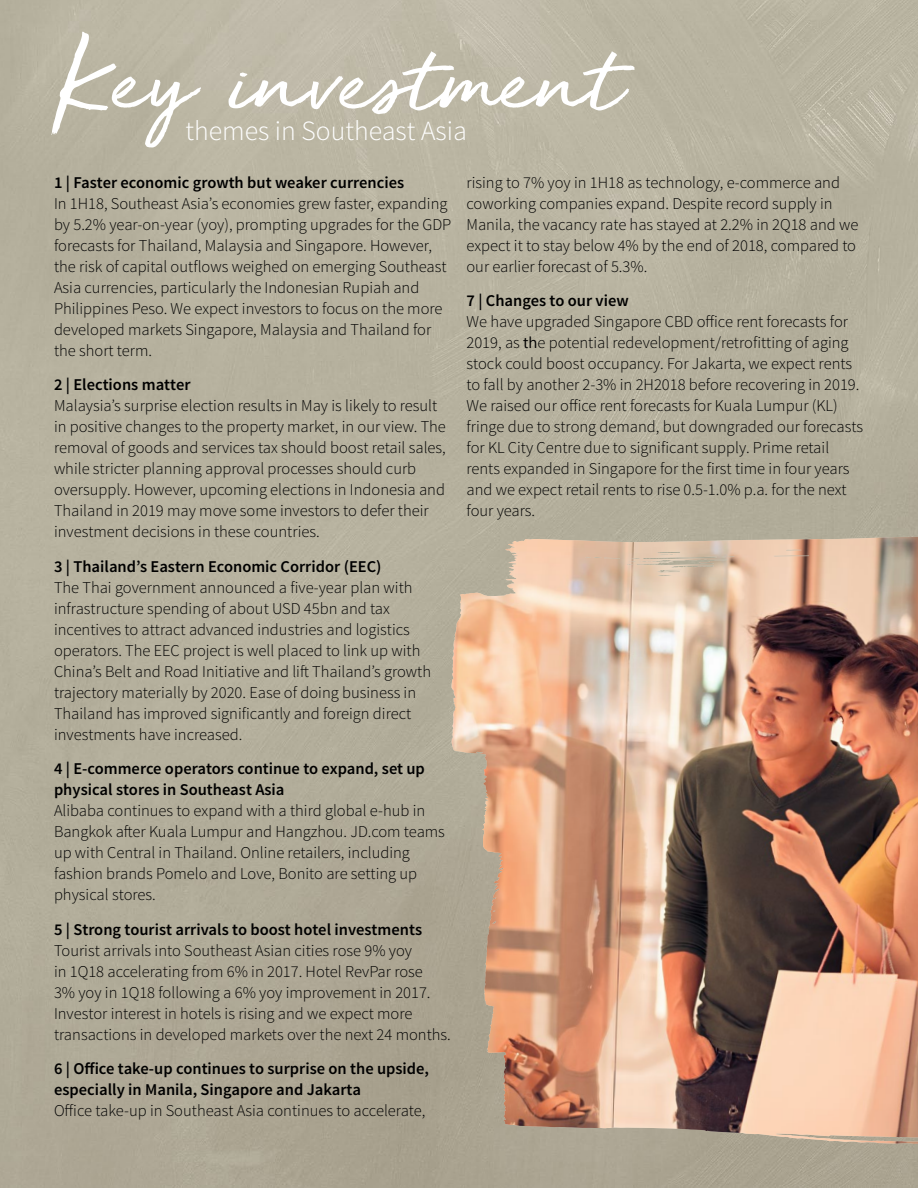
<style>
.page{position:relative;width:918px;height:1188px;background:#fff}
.page>*{position:absolute;margin:0;border:0;box-sizing:border-box;transform-origin:0 0}
.t1{font:107.85px "JLL Hand";color:#fff}
.t2{font:300 27.75px "Source Sans Pro";color:#fff}
.body{font:300 16.5px/21px "Source Sans Pro";color:#000}
.body-2{font:600 16.5px/21px "Source Sans Pro";color:#000}
.s1{font-weight:600}
.s2{font-weight:300}
.s3{font-family:"Segoe UI";font-weight:400;font-size:15.75px}
</style>
<div class="page">
<img style="left:0;top:0;width:918px;height:1188px">
<img style="left:451px;top:537px;width:467px;height:612px">
<img style="left:505px;top:537px;width:399px;height:46px">
<h1 class="t1" style="left:54px;top:3px;width:570px">Key investment</h1>
<h1 class="t2" style="left:185px;top:114px;width:283px">themes in Southeast Asia</h1>
<p class="body" style="left:54px;top:172px;width:399px"><span class="s1">1 | Faster economic growth but weaker currencies<br></span>In 1H18, Southeast Asia’s economies grew faster, expanding by 5.2% year-on-year (yoy), prompting upgrades for the GDP forecasts for Thailand, Malaysia and Singapore. However, the risk of capital outflows weighed on emerging Southeast Asia currencies, particularly the Indonesian Rupiah and Philippines Peso. We expect investors to focus on the more developed markets Singapore, Malaysia and Thailand for the short term.</p>
<p class="body" style="left:54px;top:374px;width:393px"><span class="s1">2 | Elections matter<br></span>Malaysia’s surprise election results in May is likely to result in positive changes to the property market, in our view. The removal of goods and services tax should boost retail sales, while stricter planning approval processes should curb oversupply. However, upcoming elections in Indonesia and Thailand in 2019 may move some investors to defer their investment decisions in these countries.</p>
<p class="body" style="left:54px;top:556px;width:379px"><span class="s1">3 | Thailand’s Eastern Economic Corridor (EEC)<br></span>The Thai government announced a five-year plan with infrastructure spending of about USD 45bn and tax incentives to attract advanced industries and logistics operators. The EEC project is well placed to link up with China’s Belt and Road Initiative and lift Thailand’s growth trajectory materially by 2020. Ease of doing business in Thailand has improved significantly and foreign direct investments have increased.</p>
<p class="body" style="left:54px;top:758px;width:393px"><span class="s1">4 | E-commerce operators continue to expand, set up physical stores in Southeast Asia<br></span>Alibaba continues to expand with a third global e-hub in Bangkok after Kuala Lumpur and Hangzhou. JD.com teams up with Central in Thailand. Online retailers, including fashion brands Pomelo and Love, Bonito are setting up physical stores.</p>
<p class="body" style="left:54px;top:919px;width:398px"><span class="s1">5 | Strong tourist arrivals to boost hotel investments </span>Tourist arrivals into Southeast Asian cities rose 9% yoy<br>in 1Q18 accelerating from 6% in 2017. Hotel RevPar rose<br>3% yoy in 1Q18 following a 6% yoy improvement in 2017.<br>Investor interest in hotels is rising and we expect more transactions in developed markets over the next 24 months.</p>
<p class="body-2" style="left:54px;top:1059px;width:377px">6 | Office take-up continues to surprise on the upside, especially in Manila, Singapore and Jakarta<br><span class="s2">Office take-up in Southeast Asia continues to accelerate,</span></p>
<p class="body" style="left:467px;top:172px;width:393px">rising to 7% yoy in 1H18 as technology, e-commerce and coworking companies expand. Despite record supply in Manila, the vacancy rate has stayed at 2.2% in 2Q18 and we expect it to stay below 4% by the end of 2018, compared to our earlier forecast of 5.3%.</p>
<p class="body" style="left:467px;top:290px;width:398px"><span class="s1">7 | Changes to our view<br></span>We have upgraded Singapore CBD office rent forecasts for 2019, as <span class="s3">th</span>e potential redevelopment/retrofitting of aging stock could boost occupancy. For Jakarta, we expect rents to fall by another 2-3% in 2H2018 before recovering in 2019.<br>We raised our office rent forecasts for Kuala Lumpur (KL) fringe due to strong demand, but downgraded our forecasts for KL City Centre due to significant supply. Prime retail rents expanded in Singapore for the first time in four years and we expect retail rents to rise 0.5-1.0% p.a. for the next four years.</p>
</div>
